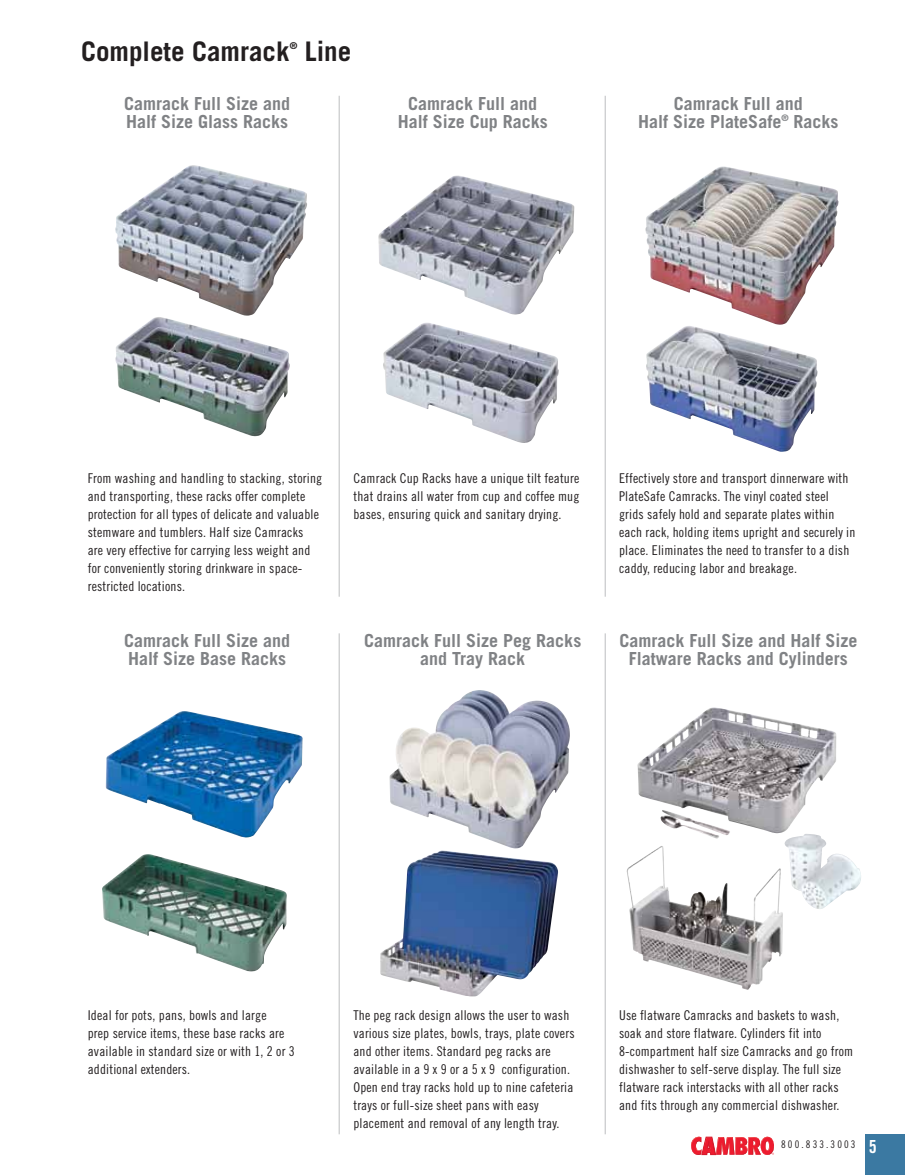
<style>
.page{position:relative;width:905px;height:1175px;background:#fff}
.page>*{position:absolute;margin:0;border:0;box-sizing:border-box;transform-origin:0 0}
.t1{font:700 27px "Trade Gothic";color:#231f20}
.t2{font:700 18px/18px "Trade Gothic";color:#808285;text-align:center}
.t3{font:13.5px/18px "Trade Gothic LT Std Cn 18";letter-spacing:.015em;color:#231f20}
.t4{font:10.5px "Trade Gothic LT Std Cn 18";letter-spacing:.2em;color:#231f20}
.t5{font:700 9.45px "Trade Gothic";color:#231f20}
.s1{font-family:"Trade Gothic LT Std Bd Cn 20";font-size:18px;color:#fff}
</style>
<div class="page">
<img style="left:115px;top:165px;width:192px;height:151px">
<img style="left:106px;top:711px;width:197px;height:126px">
<img style="left:645px;top:166px;width:193px;height:159px">
<img style="left:637px;top:707px;width:199px;height:126px">
<img style="left:383px;top:323px;width:175px;height:120px">
<img style="left:380px;top:850px;width:178px;height:146px">
<img style="left:115px;top:317px;width:175px;height:119px">
<img style="left:102px;top:854px;width:185px;height:117px">
<img style="left:646px;top:326px;width:171px;height:126px">
<img style="left:626px;top:847px;width:157px;height:143px">
<img style="left:378px;top:175px;width:196px;height:139px">
<img style="left:389px;top:690px;width:181px;height:158px">
<hr style="left:604px;top:96px;width:1px;height:500px;background:#bcbec0">
<hr style="left:604px;top:633px;width:1px;height:501px;background:#bcbec0">
<hr style="left:339px;top:96px;width:1px;height:500px;background:#bcbec0">
<hr style="left:339px;top:633px;width:1px;height:501px;background:#bcbec0">
<img style="left:784px;top:834px;width:77px;height:75px">
<div style="left:865px;top:1134px;width:39px;height:40px;background:#3b79a2"></div>
<svg style="left:691px;top:1136px;width:83px;height:18px"></svg>
<h1 class="t1" style="left:81px;top:35px;width:210px">Complete Camrack</h1>
<p class="t5" style="left:290px;top:39px;width:9px">®</p>
<h1 class="t1" style="left:305px;top:35px;width:48px">Line</h1>
<h2 class="t2" style="left:124px;top:94px;width:168px;text-align:left">Camrack Full Size and<br>Half Size Glass Racks</h2>
<h2 class="t2" style="left:397px;top:94px;width:152px">Camrack Full and<br>Half Size Cup Racks</h2>
<h2 class="t2" style="left:638px;top:94px;width:202px">Camrack Full and<br>Half Size PlateSafe<sup>®</sup> Racks</h2>
<p class="t3" style="left:88px;top:469px;width:236px">From washing and handling to stacking, storing and transporting, these racks offer complete protection for all types of delicate and valuable stemware and tumblers. Half size Camracks<br>are very effective for carrying less weight and for conveniently storing drinkware in space&shy;restricted locations.</p>
<h2 class="t2" style="left:124px;top:631px;width:168px;text-align:left">Camrack Full Size and<br>Half Size Base Racks</h2>
<p class="t3" style="left:353px;top:469px;width:227px;text-align:justify">Camrack Cup Racks have a unique tilt feature that drains all water from cup and coffee mug bases, ensuring quick and sanitary drying.</p>
<h2 class="t2" style="left:364px;top:631px;width:219px">Camrack Full Size Peg Racks and Tray Rack</h2>
<p class="t3" style="left:619px;top:469px;width:238px">Effectively store and transport dinnerware with PlateSafe Camracks. The vinyl coated steel grids safely hold and separate plates within each rack, holding items upright and securely in place. Eliminates the need to transfer to a dish caddy, reducing labor and breakage.</p>
<h2 class="t2" style="left:619px;top:631px;width:240px">Camrack Full Size and Half Size<br>Flatware Racks and Cylinders</h2>
<p class="t3" style="left:88px;top:1006px;width:208px">Ideal for pots, pans, bowls and large<br>prep service items, these base racks are available in standard size or with 1, 2 or 3 additional extenders.</p>
<p class="t3" style="left:353px;top:1006px;width:223px">The peg rack design allows the user to wash various size plates, bowls, trays, plate covers and other items. Standard peg racks are available in a 9 x 9 or a 5 x 9 configuration.<br>Open end tray racks hold up to nine cafeteria trays or full-size sheet pans with easy placement and removal of any length tray.</p>
<p class="t3" style="left:619px;top:1006px;width:235px">Use flatware Camracks and baskets to wash, soak and store flatware. Cylinders fit into 8-compartment half size Camracks and go from dishwasher to self-serve display. The full size flatware rack interstacks with all other racks and fits through any commercial dishwasher.</p>
<p class="t4" style="left:781px;top:1138px;width:97px">800.833.3003 <span class="s1">5</span></p>
</div>
